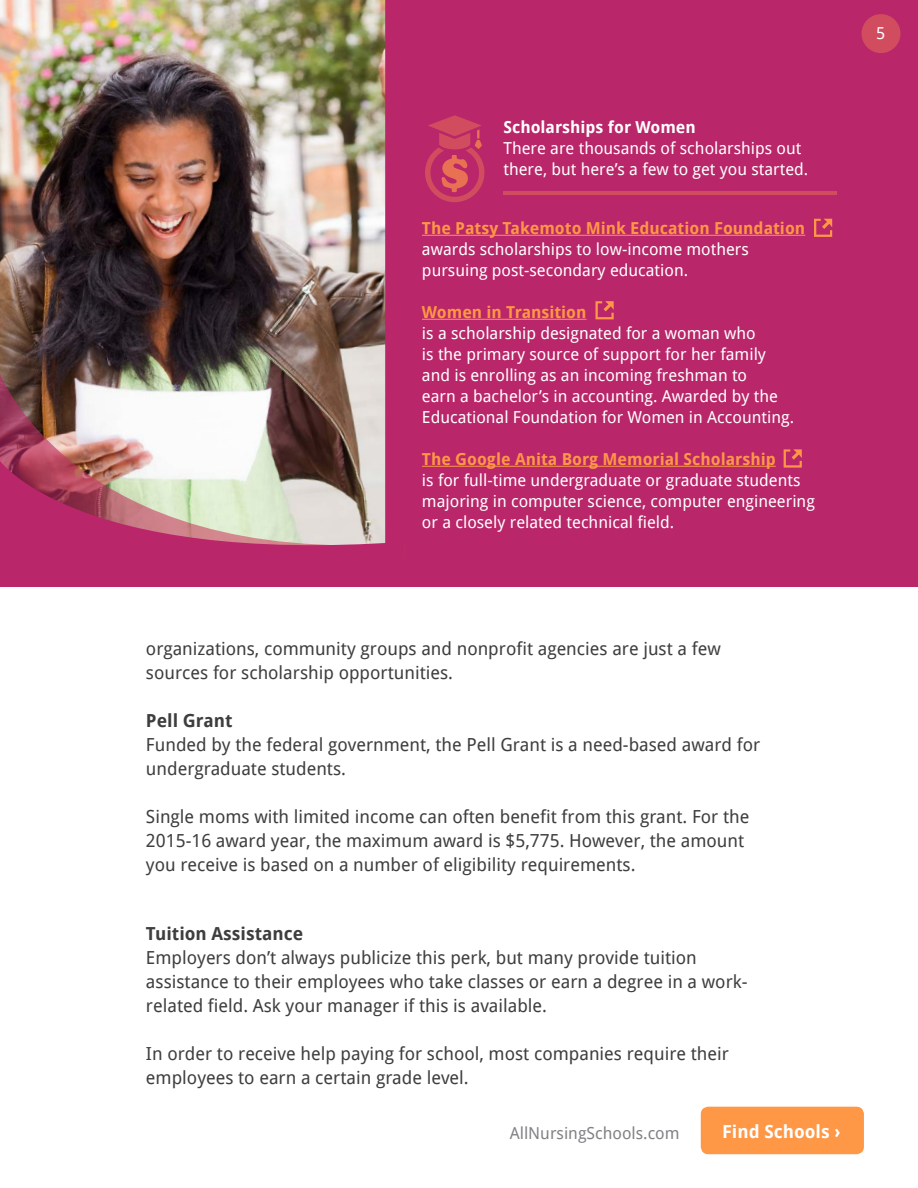
<style>
.page{position:relative;width:918px;height:1188px;background:#fff}
.page>*{position:absolute;margin:0;border:0;box-sizing:border-box;transform-origin:0 0}
.t1{font:18px/24px "Droid Sans";color:#3e3e3f}
.t2{font:700 18px "Droid Sans";color:#3e3e3f}
.t3{font:700 18px "Droid Sans";color:#fff}
.t4{font:16.5px/21px "Droid Sans";color:#fff}
.t5{font:16.5px "Droid Sans";color:#808285}
.t6{font:700 16.5px "Droid Sans";color:#fff}
.s1{font-weight:700;color:#fe9746}
</style>
<div class="page">
<div style="left:701px;top:1107px;width:163px;height:47px;background:#fe9746;border-radius:8px"></div>
<div style="left:0;top:0;width:918px;height:587px;background:#b92669"></div>
<img style="left:0;top:0;width:385px;height:371px">
<hr style="left:422px;top:235px;width:383px;height:1px;background:#fe9746">
<hr style="left:422px;top:319px;width:165px;height:1px;background:#fe9746">
<hr style="left:422px;top:466px;width:354px;height:1px;background:#fe9746">
<svg style="left:425px;top:115px;width:60px;height:87px"></svg>
<svg style="left:814px;top:219px;width:18px;height:18px"></svg>
<svg style="left:596px;top:301px;width:18px;height:18px"></svg>
<svg style="left:784px;top:449px;width:18px;height:19px"></svg>
<hr style="left:504px;top:191px;width:333px;height:3px;background:#d04c5e">
<img style="left:0;top:371px;width:386px;height:88px">
<svg style="left:0;top:459px;width:386px;height:87px"></svg>
<div style="left:861px;top:14px;width:39px;height:39px;background:#d04c5e;border-radius:50%"></div>
<p class="t6" style="left:504px;top:117px;width:194px">Scholarships for Women</p>
<p class="t4" style="left:504px;top:137px;width:306px">There are thousands of scholarships out there, but here’s a few to get you started.</p>
<p class="t4" style="left:422px;top:218px;width:385px"><span class="s1">The Patsy Takemoto Mink Education Foundation </span>awards scholarships to low-income mothers pursuing post-secondary education.</p>
<p class="t4" style="left:422px;top:302px;width:374px"><span class="s1">Women in Transition<br></span>is a scholarship designated for a woman who<br>is the primary source of support for her family and is enrolling as an incoming freshman to<br>earn a bachelor’s in accounting. Awarded by the Educational Foundation for Women in Accounting.</p>
<p class="t4" style="left:422px;top:449px;width:394px"><span class="s1">The Google Anita Borg Memorial Scholarship<br></span>is for full-time undergraduate or graduate students majoring in computer science, computer engineering or a closely related technical field.</p>
<p class="t4" style="left:876px;top:23px;width:11px">5</p>
<p class="t1" style="left:146px;top:637px;width:576px">organizations, community groups and nonprofit agencies are just a few sources for scholarship opportunities.</p>
<p class="t2" style="left:146px;top:710px;width:88px">Pell Grant</p>
<p class="t1" style="left:146px;top:733px;width:616px">Funded by the federal government, the Pell Grant is a need-based award for undergraduate students.</p>
<p class="t1" style="left:146px;top:805px;width:605px">Single moms with limited income can often benefit from this grant. For the<br>2015-16 award year, the maximum award is $5,775. However, the amount you receive is based on a number of eligibility requirements.</p>
<p class="t2" style="left:146px;top:923px;width:159px">Tuition Assistance</p>
<p class="t1" style="left:146px;top:946px;width:603px">Employers don’t always publicize this perk, but many provide tuition assistance to their employees who take classes or earn a degree in a work&shy;related field. Ask your manager if this is available.</p>
<p class="t1" style="left:146px;top:1042px;width:585px">In order to receive help paying for school, most companies require their employees to earn a certain grade level.</p>
<p class="t5" style="left:510px;top:1124px;width:171px">AllNursingSchools.com</p>
<p class="t3" style="left:722px;top:1121px;width:120px">Find Schools ›</p>
</div>
